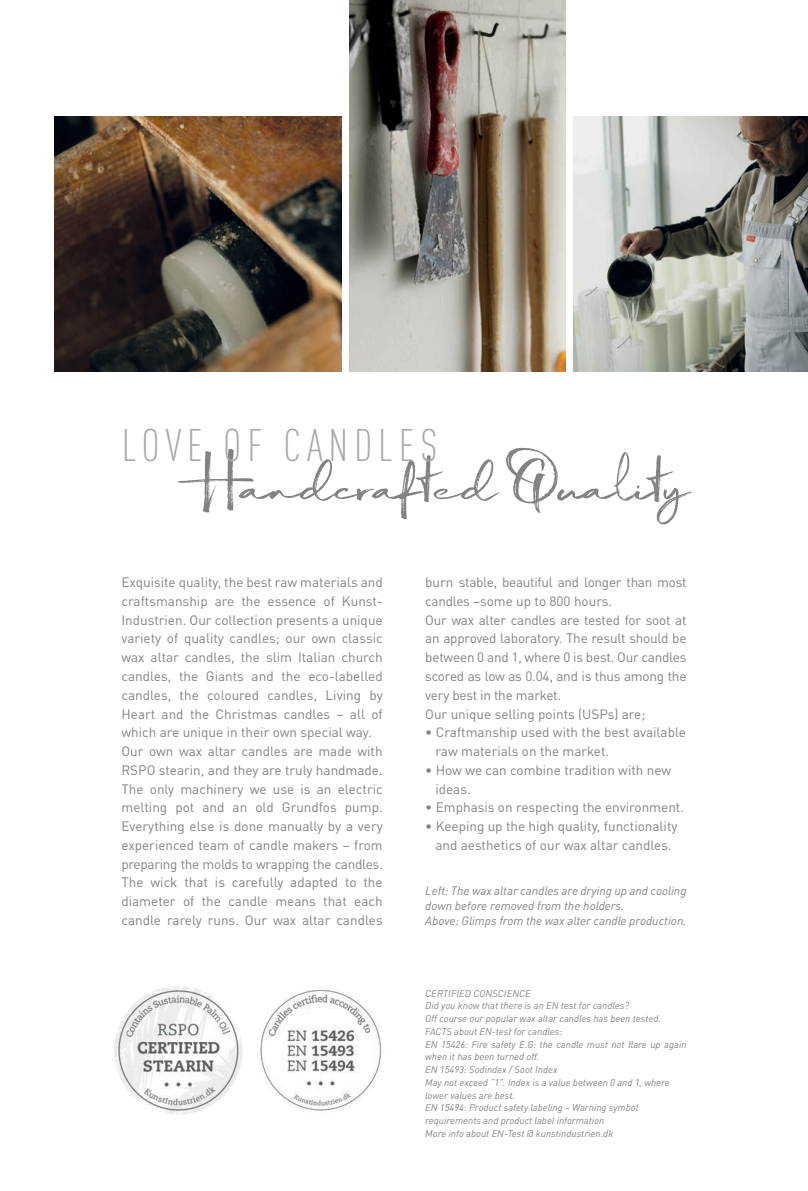
<style>
.page{position:relative;width:808px;height:1191px;background:#fff}
.page>*{position:absolute;margin:0;border:0;box-sizing:border-box;transform-origin:0 0}
.t1{font:69px "Magnite";color:#808285;scale:1.5 1}
.t2{font:300 condensed 45px "DINOT";letter-spacing:.13em;color:#a8a9ad}
.t3{font:13.5px/18.8px "DINOT";color:#808285}
.t4{font:italic 12px/15px "DINOT";color:#808285}
.t5{font:italic 9.75px/12.8px "DINOT";color:#808285}
</style>
<div class="page">
<img style="left:54px;top:117px;width:287px;height:254px">
<img style="left:350px;top:0;width:215px;height:371px">
<img style="left:574px;top:117px;width:234px;height:254px">
<img style="left:114px;top:986px;width:129px;height:129px">
<img style="left:260px;top:989px;width:122px;height:122px">
<h2 class="t2" style="left:122px;top:419px;width:317px">LOVE OF CANDLES</h2>
<h1 class="t1" style="left:198px;top:435px;width:331px">Handcrafted Quality</h1>
<p class="t3" style="left:121px;top:572px;width:263px">Exquisite quality, the best raw materials and craftsmanship are the essence of Kunst-Industrien. Our collection presents a unique variety of quality candles; our own classic wax altar candles, the slim Italian church candles, the Giants and the eco-labelled candles, the coloured candles, Living by Heart and the Christmas candles – all of which are unique in their own special way.<br>Our own wax altar candles are made with RSPO stearin, and they are truly handmade.<br>The only machinery we use is an electric melting pot and an old Grundfos pump.<br>Everything else is done manually by a very experienced team of candle makers – from preparing the molds to wrapping the candles.<br>The wick that is carefully adapted to the diameter of the candle means that each candle rarely runs. Our wax altar candles</p>
<p class="t3" style="left:425px;top:573px;width:263px">burn stable, beautiful and longer than most candles –some up to 800 hours.<br>Our wax alter candles are tested for soot at an approved laboratory. The result should be between 0 and 1, where 0 is best. Our candles scored as low as 0.04, and is thus among the very best in the market.<br>Our unique selling points (USPs) are;</p>
<p class="t3" style="left:435px;top:723px;width:252px;text-indent:-10px">• Craftmanship used with the best available raw materials on the market.</p>
<p class="t3" style="left:435px;top:760px;width:237px;text-indent:-10px">• How we can combine tradition with new ideas.</p>
<p class="t3" style="left:425px;top:798px;width:260px">• Emphasis on respecting the environment.</p>
<p class="t3" style="left:425px;top:816px;width:254px;text-align:center">• Keeping up the high quality, functionality and aesthetics of our wax altar candles.</p>
<p class="t4" style="left:425px;top:882px;width:263px">Left: The wax altar candles are drying up and cooling down before removed from the holders.<br>Above: Glimps from the wax alter candle production.</p>
<p class="t5" style="left:425px;top:986px;width:263px">CERTIFIED CONSCIENCE<br>Did you know that there is an EN test for candles?<br>Off course our popular wax altar candles has been tested.<br>FACTS about EN-test for candles:<br>EN 15426: Fire safety E.G: the candle must not flare up again when it has been turned off.<br>EN 15493: Sodindex / Soot Index<br>May not exceed ”1”. Index is a value between 0 and 1, where lower values are best.<br>EN 15494: Product safety labeling – Warning symbol requirements and product label information<br>More info about EN-Test @ kunstindustrien.dk</p>
</div>
